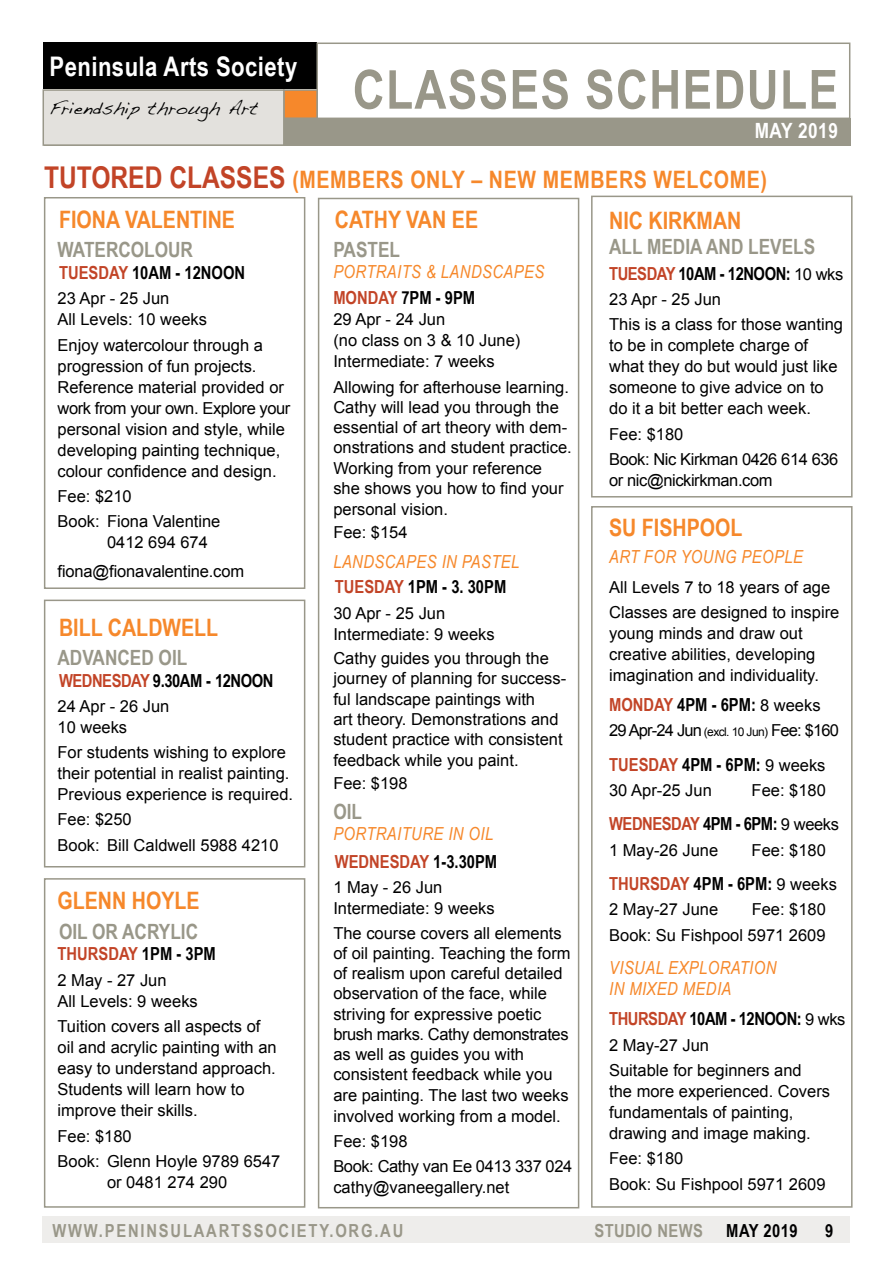
<style>
.page{position:relative;width:893px;height:1263px;background:#fff}
.page>*{position:absolute;margin:0;border:0;box-sizing:border-box;transform-origin:0 0}
.t1{font:700 54px "Arial Narrow";letter-spacing:.025em;color:#999789}
.t2{font:700 30px "Arial Narrow";color:#c24427}
.t3{font:700 27px "Arial Narrow";letter-spacing:.015em;color:#fff}
.t4{font:700 24px "Arial Narrow";color:#f6882b}
.t5{font:700 21px "Arial Narrow";color:#999789}
.t6{font:700 21px "Arial Narrow";letter-spacing:.025em;color:#fff}
.t7{font:700 18px "Arial Narrow";color:#000}
.t8{font:italic 18px/21px "Arial Narrow";letter-spacing:.025em;color:#f6882b}
.t9{font:700 18px "Arial Narrow";color:#c24427}
.t10{font:700 18px "Arial Narrow";letter-spacing:.1em;color:#999789}
.t11{font:18px "Handwriting Dakota";letter-spacing:.01em;color:#000}
.t12{font:16.5px/21px "Arial";color:#000}
.t13{font:16.5px/25.2px "Arial";letter-spacing:-.025em;color:#000}
.t14{font:16.5px "Arial";letter-spacing:-.05em;color:#000}
.s1{font-family:"Arial";font-weight:400;font-size:16.5px}
.s2{font-size:12px}
.s3{font-family:"Arial Narrow";font-weight:700;font-size:18px;color:#fff}
</style>
<div class="page">
<div style="left:43px;top:1216px;width:807px;height:26px;background:#eeedeb"></div>
<div style="left:591px;top:506px;width:261px;height:702px;border:2px solid #999789"></div>
<div style="left:44px;top:197px;width:261px;height:392px;border:2px solid #999789"></div>
<div style="left:318px;top:198px;width:261px;height:1010px;border:2px solid #999789"></div>
<div style="left:591px;top:196px;width:261px;height:301px;border:2px solid #999789"></div>
<div style="left:44px;top:600px;width:261px;height:267px;border:2px solid #999789"></div>
<div style="left:44px;top:878px;width:261px;height:330px;border:2px solid #999789"></div>
<div style="left:43px;top:43px;width:273px;height:46px;background:#000"></div>
<div style="left:283px;top:89px;width:35px;height:30px;background:#f6882b;border:2px solid #999789"></div>
<div style="left:316px;top:43px;width:534px;height:76px;background:#fff;border:2px solid #999789"></div>
<div style="left:44px;top:119px;width:806px;height:27px;background:#999789"></div>
<div style="left:43px;top:89px;width:242px;height:57px;background:#e3e1dd;border:2px solid #999789"></div>
<h3 class="t3" style="left:50px;top:46px;width:249px">PENINSULA ARTS SOCIETY</h3>
<p class="t11" style="left:50px;top:97px;width:210px">Friendship through Art</p>
<h1 class="t1" style="left:353px;top:49px;width:487px">CLASSES SCHEDULE</h1>
<p class="t6" style="left:755px;top:115px;width:85px">MAY 2019</p>
<h2 class="t2" style="left:44px;top:154px;width:176px">TUTORED CLASSES</h2>
<h3 class="t4" style="left:292px;top:161px;width:40px">(MEMBE</h3>
<h3 class="t4" style="left:376px;top:161px;width:183px">RS ONLY – NEW MEMBE</h3>
<h3 class="t4" style="left:619px;top:161px;width:96px">RS WELCOME</h3>
<h3 class="t4" style="left:761px;top:161px;width:8px">)</h3>
<h3 class="t4" style="left:59px;top:201px;width:178px">FIONA VALENTINE</h3>
<p class="t5" style="left:58px;top:234px;width:136px">WATERCOLOUR</p>
<p class="t9" style="left:59px;top:259px;width:20px">TUESDAY</p>
<p class="t7" style="left:132px;top:259px;width:81px">10AM - 12NOON</p>
<p class="t12" style="left:58px;top:288px;width:151px">23 Apr - 25 Jun<br>All Levels: 10 weeks</p>
<p class="t12" style="left:58px;top:334px;width:234px">Enjoy watercolour through a progression of fun projects.<br>Reference material provided or work from your own. Explore your personal vision and style, while developing painting technique, colour confidence and design.</p>
<p class="t12" style="left:58px;top:484px;width:164px;line-height:25.2px">Fee: $210<br>Book: Fiona Valentine</p>
<p class="t12" style="left:58px;top:528px;width:188px;line-height:28.8px;text-indent:49px">0412 694 674 fiona@fionavalentine.com</p>
<h3 class="t4" style="left:59px;top:609px;width:148px">BILL CALDWELL</h3>
<p class="t5" style="left:58px;top:642px;width:129px">ADVANCED OIL</p>
<p class="t9" style="left:59px;top:667px;width:25px">WEDNESDAY</p>
<p class="t7" style="left:153px;top:667px;width:122px">9.30AM - 12NOON</p>
<p class="t12" style="left:58px;top:696px;width:113px">24 Apr - 26 Jun<br>10 weeks</p>
<p class="t12" style="left:58px;top:742px;width:237px">For students wishing to explore their potential in realist painting.<br>Previous experience is required.</p>
<p class="t12" style="left:58px;top:807px;width:222px;line-height:25.2px">Fee: $250<br>Book: Bill Caldwell 5988 4210</p>
<h3 class="t4" style="left:335px;top:201px;width:145px">CATHY VAN EE</h3>
<p class="t5" style="left:333px;top:234px;width:66px">PASTEL</p>
<p class="t8" style="left:333px;top:261px;width:21px">PORTRAITS</p>
<p class="t8" style="left:426px;top:261px;width:36px">&amp; LANDSCA</p>
<p class="t8" style="left:514px;top:261px;width:32px">PES</p>
<p class="t9" style="left:333px;top:284px;width:24px">MONDAY</p>
<p class="t7" style="left:401px;top:284px;width:63px">7PM - 9PM</p>
<p class="t12" style="left:333px;top:309px;width:189px">29 Apr - 24 Jun<br>(no class on 3 &amp; 10 June)<br>Intermediate: 7 weeks</p>
<p class="t12" style="left:333px;top:377px;width:240px;line-height:20.4px">Allowing for afterhouse learning.<br>Cathy will lead you through the essential of art theory with dem&shy;onstrations and student practice.<br>Working from your reference she shows you how to find your personal vision.</p>
<p class="t12" style="left:333px;top:522px;width:76px">Fee: $154</p>
<p class="t8" style="left:333px;top:550px;width:21px">LANDSCA</p>
<p class="t8" style="left:406px;top:550px;width:76px">PES IN PASTE</p>
<p class="t8" style="left:511px;top:550px;width:10px">L</p>
<p class="t9" style="left:335px;top:573px;width:20px">TUESDAY</p>
<p class="t7" style="left:408px;top:573px;width:88px">1PM - 3. 30PM</p>
<p class="t12" style="left:333px;top:602px;width:163px">30 Apr - 25 Jun<br>Intermediate: 9 weeks</p>
<p class="t12" style="left:333px;top:648px;width:234px;line-height:20.4px">Cathy guides you through the journey of planning for success&shy;ful landscape paintings with<br>art theory. Demonstrations and student practice with consistent feedback while you paint.</p>
<p class="t12" style="left:333px;top:773px;width:76px">Fee: $198</p>
<p class="t5" style="left:333px;top:795px;width:30px">OIL</p>
<p class="t8" style="left:333px;top:822px;width:22px">PORTRAITURE</p>
<p class="t8" style="left:448px;top:822px;width:46px">INOIL</p>
<p class="t9" style="left:335px;top:848px;width:56px">WEDNESDAY</p>
<p class="t7" style="left:433px;top:848px;width:53px">1-3.30PM</p>
<p class="t12" style="left:333px;top:877px;width:163px">1 May - 26 Jun<br>Intermediate: 9 weeks</p>
<p class="t12" style="left:333px;top:923px;width:239px;line-height:20.4px">The course covers all elements of oil painting. Teaching the form of realism upon careful detailed observation of the face, while striving for expressive poetic brush marks. Cathy demonstrates as well as guides you with consistent feedback while you are painting. The last two weeks involved working from a model.</p>
<p class="t13" style="left:333px;top:1128px;width:240px">Fee: $198<br>Book: Cathy van Ee 0413 337 024</p>
<p class="t12" style="left:333px;top:1177px;width:178px">cathy@vaneegallery.net</p>
<h3 class="t4" style="left:609px;top:202px;width:134px">NIC KIRKMAN</h3>
<p class="t5" style="left:609px;top:231px;width:111px">ALL MEDIA AND</p>
<p class="t5" style="left:748px;top:231px;width:68px">LEVELS</p>
<p class="t9" style="left:609px;top:260px;width:20px">TUESDAY</p>
<p class="t7" style="left:679px;top:260px;width:166px">10AM - 12NOON : <span class="s1">10 wks</span></p>
<p class="t12" style="left:609px;top:287px;width:235px;line-height:25.2px">23 Apr - 25 Jun<br>This is a class for those wanting</p>
<p class="t12" style="left:609px;top:335px;width:230px">to be in complete charge of what they do but would just like someone to give advice on to do it a bit better each week.</p>
<p class="t13" style="left:609px;top:421px;width:231px">Fee: $180<br>Book: Nic Kirkman 0426 614 636</p>
<p class="t13" style="left:609px;top:468px;width:165px">or nic@nickirkman.com</p>
<h3 class="t4" style="left:609px;top:509px;width:133px">SU FISHPOOL</h3>
<p class="t8" style="left:609px;top:546px;width:12px">ART</p>
<p class="t8" style="left:644px;top:546px;width:12px">FOR</p>
<p class="t8" style="left:681px;top:546px;width:12px">YOUNG</p>
<p class="t8" style="left:742px;top:546px;width:63px">PEOPLE</p>
<p class="t12" style="left:609px;top:574px;width:232px;line-height:25.2px">All Levels 7 to 18 years of age<br>Classes are designed to inspire</p>
<p class="t12" style="left:609px;top:623px;width:211px">young minds and draw out creative abilities, developing imagination and individuality.</p>
<p class="t9" style="left:609px;top:691px;width:24px">MONDAY</p>
<p class="t7" style="left:677px;top:691px;width:145px">4PM - 6PM : <span class="s1">8 weeks</span></p>
<p class="t14" style="left:609px;top:720px;width:231px">29 Apr-24 Jun <span class="s2">(excl. 10 Jun)</span> Fee: $160</p>
<p class="t9" style="left:609px;top:751px;width:20px">TUESDAY</p>
<p class="t7" style="left:682px;top:751px;width:145px">4PM - 6PM : <span class="s1">9 weeks</span></p>
<p class="t12" style="left:609px;top:780px;width:104px">30 Apr-25 Jun</p>
<p class="t12" style="left:752px;top:780px;width:76px">Fee: $180</p>
<p class="t9" style="left:609px;top:810px;width:25px">WEDNESDAY</p>
<p class="t7" style="left:703px;top:810px;width:137px">4PM - 6PM : <span class="s1">9 weeks</span></p>
<p class="t12" style="left:609px;top:839px;width:111px">1 May-26 June</p>
<p class="t12" style="left:752px;top:839px;width:76px">Fee: $180</p>
<p class="t9" style="left:609px;top:870px;width:52px">THU RSDAY</p>
<p class="t7" style="left:694px;top:870px;width:145px">4PM - 6PM : <span class="s1">9 weeks</span></p>
<p class="t12" style="left:609px;top:899px;width:111px">2 May-27 June</p>
<h3 class="t4" style="left:58px;top:882px;width:144px">GLENN HOYLE</h3>
<p class="t5" style="left:59px;top:915px;width:141px">OIL OR ACRYLIC</p>
<p class="t9" style="left:58px;top:940px;width:52px">THU RSDAY</p>
<p class="t7" style="left:142px;top:940px;width:63px">1PM - 3PM</p>
<p class="t12" style="left:58px;top:970px;width:142px">2 May - 27 Jun<br>All Levels: 9 weeks</p>
<p class="t12" style="left:58px;top:1016px;width:221px">Tuition covers all aspects of oil and acrylic painting with an easy to understand approach.<br>Students will learn how to improve their skills.</p>
<p class="t12" style="left:58px;top:1123px;width:224px;line-height:25.2px">Fee: $180<br>Book: Glenn Hoyle 9789 6547</p>
<p class="t12" style="left:107px;top:1172px;width:122px">or 0481 274 290</p>
<p class="t12" style="left:609px;top:897px;width:218px;line-height:25.2px;text-align:right">Fee: $180<br>Book: Su Fishpool 5971 2609</p>
<p class="t8" style="left:609px;top:957px;width:110px">VISUAL EXPLORATION<br>IN MIXED MEDIA</p>
<p class="t9" style="left:609px;top:1005px;width:50px">THU RSDAY</p>
<p class="t7" style="left:689px;top:1005px;width:158px">10AM - 12NOON : <span class="s1">9 wks</span></p>
<p class="t12" style="left:609px;top:1032px;width:194px;line-height:25.2px">2 May-27 Jun<br>Suitable for beginners and</p>
<p class="t12" style="left:609px;top:1081px;width:223px">the more experienced. Covers fundamentals of painting, drawing and image making.</p>
<p class="t12" style="left:609px;top:1145px;width:224px;line-height:25.8px">Fee: $180<br>Book: Su Fishpool 5971 2609<span class="s3">IN</span></p>
<p class="t10" style="left:53px;top:1217px;width:352px">WWW.PENINSULAARTSSOCIETY.ORG.AU</p>
<p class="t10" style="left:594px;top:1217px;width:75px">STUDIONEWS</p>
<p class="t7" style="left:726px;top:1217px;width:73px">MAY 2019</p>
<p class="t7" style="left:825px;top:1217px;width:10px">9</p>
</div>
